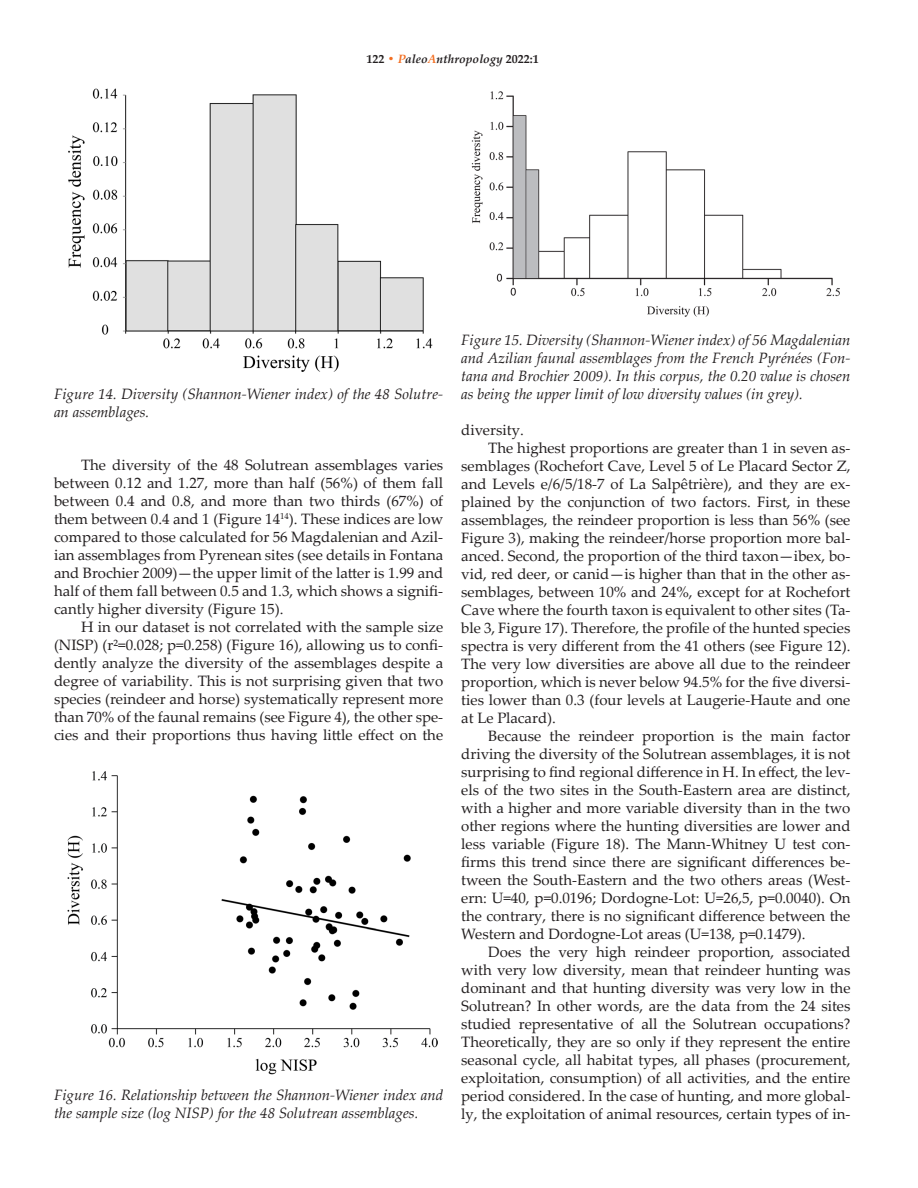
<style>
.page{position:relative;width:918px;height:1188px;background:#fff}
.page>*{position:absolute;margin:0;border:0;box-sizing:border-box;transform-origin:0 0}
.article_paragraph{font:15px/18px "Palatino Linotype";color:#231f20;text-align:justify}
.figure_caption{font:italic 15px/18px "Palatino Linotype";color:#231f20}
.t1{font:italic 700 12px "Palatino Linotype";color:#231f20}
.s1{font-style:normal}
.s2{font-style:normal;color:#f36e21}
.s3{color:#f36e21}
</style>
<div class="page">
<img style="left:68px;top:88px;width:365px;height:284px">
<img style="left:471px;top:91px;width:369px;height:226px">
<img style="left:67px;top:771px;width:371px;height:304px">
<p class="t1" style="left:366px;top:50px;width:174px"><span class="s1">122</span> <span class="s2">•</span> <span class="s3">P</span>aleo<span class="s3">A</span>nthropology <span class="s1">2022:1</span></p>
<p class="figure_caption" style="left:54px;top:384px;width:391px">Figure 14. Diversity (Shannon-Wiener index) of the 48 Solutre&shy;an assemblages.</p>
<p class="article_paragraph" style="left:54px;top:455px;width:391px;text-indent:27px">The diversity of the 48 Solutrean assemblages varies between 0.12 and 1.27, more than half (56%) of them fall between 0.4 and 0.8, and more than two thirds (67%) of them between 0.4 and 1 (Figure 14<sup>14</sup>). These indices are low compared to those calculated for 56 Magdalenian and Azil&shy;ian assemblages from Pyrenean sites (see details in Fontana and Brochier 2009)—the upper limit of the latter is 1.99 and half of them fall between 0.5 and 1.3, which shows a signifi&shy;cantly higher diversity (Figure 15).</p>
<p class="article_paragraph" style="left:54px;top:617px;width:391px;text-indent:27px">H in our dataset is not correlated with the sample size (NISP) (r²=0.028; p=0.258) (Figure 16), allowing us to confi&shy;dently analyze the diversity of the assemblages despite a degree of variability. This is not surprising given that two species (reindeer and horse) systematically represent more than 70% of the faunal remains (see Figure 4), the other spe&shy;cies and their proportions thus having little effect on the</p>
<p class="figure_caption" style="left:54px;top:1086px;width:391px">Figure 16. Relationship between the Shannon-Wiener index and the sample size (log NISP) for the 48 Solutrean assemblages.</p>
<p class="figure_caption" style="left:461px;top:330px;width:391px;text-align:justify">Figure 15. Diversity (Shannon-Wiener index) of 56 Magdalenian and Azilian faunal assemblages from the French Pyrénées (Fon&shy;tana and Brochier 2009). In this corpus, the 0.20 value is chosen as being the upper limit of low diversity values (in grey).</p>
<p class="article_paragraph" style="left:461px;top:420px;width:64px">diversity.</p>
<p class="article_paragraph" style="left:461px;top:438px;width:391px;text-indent:27px">The highest proportions are greater than 1 in seven as&shy;semblages (Rochefort Cave, Level 5 of Le Placard Sector Z, and Levels e/6/5/18-7 of La Salpêtrière), and they are ex&shy;plained by the conjunction of two factors. First, in these assemblages, the reindeer proportion is less than 56% (see Figure 3), making the reindeer/horse proportion more bal&shy;anced. Second, the proportion of the third taxon—ibex, bo&shy;vid, red deer, or canid—is higher than that in the other as&shy;semblages, between 10% and 24%, except for at Rochefort Cave where the fourth taxon is equivalent to other sites (Ta&shy;ble 3, Figure 17). Therefore, the profile of the hunted species spectra is very different from the 41 others (see Figure 12).<br>The very low diversities are above all due to the reindeer proportion, which is never below 94.5% for the five diversi&shy;ties lower than 0.3 (four levels at Laugerie-Haute and one at Le Placard).</p>
<p class="article_paragraph" style="left:461px;top:726px;width:391px;text-indent:27px">Because the reindeer proportion is the main factor driving the diversity of the Solutrean assemblages, it is not surprising to find regional difference in H. In effect, the lev&shy;els of the two sites in the South-Eastern area are distinct, with a higher and more variable diversity than in the two other regions where the hunting diversities are lower and less variable (Figure 18). The Mann-Whitney U test con&shy;firms this trend since there are significant differences be&shy;tween the South-Eastern and the two others areas (West&shy;ern: U=40, p=0.0196; Dordogne-Lot: U=26,5, p=0.0040). On the contrary, there is no significant difference between the Western and Dordogne-Lot areas (U=138, p=0.1479).</p>
<p class="article_paragraph" style="left:461px;top:942px;width:391px;text-indent:27px">Does the very high reindeer proportion, associated with very low diversity, mean that reindeer hunting was dominant and that hunting diversity was very low in the Solutrean? In other words, are the data from the 24 sites studied representative of all the Solutrean occupations?<br>Theoretically, they are so only if they represent the entire seasonal cycle, all habitat types, all phases (procurement, exploitation, consumption) of all activities, and the entire period considered. In the case of hunting, and more global&shy;ly, the exploitation of animal resources, certain types of in-</p>
</div>
